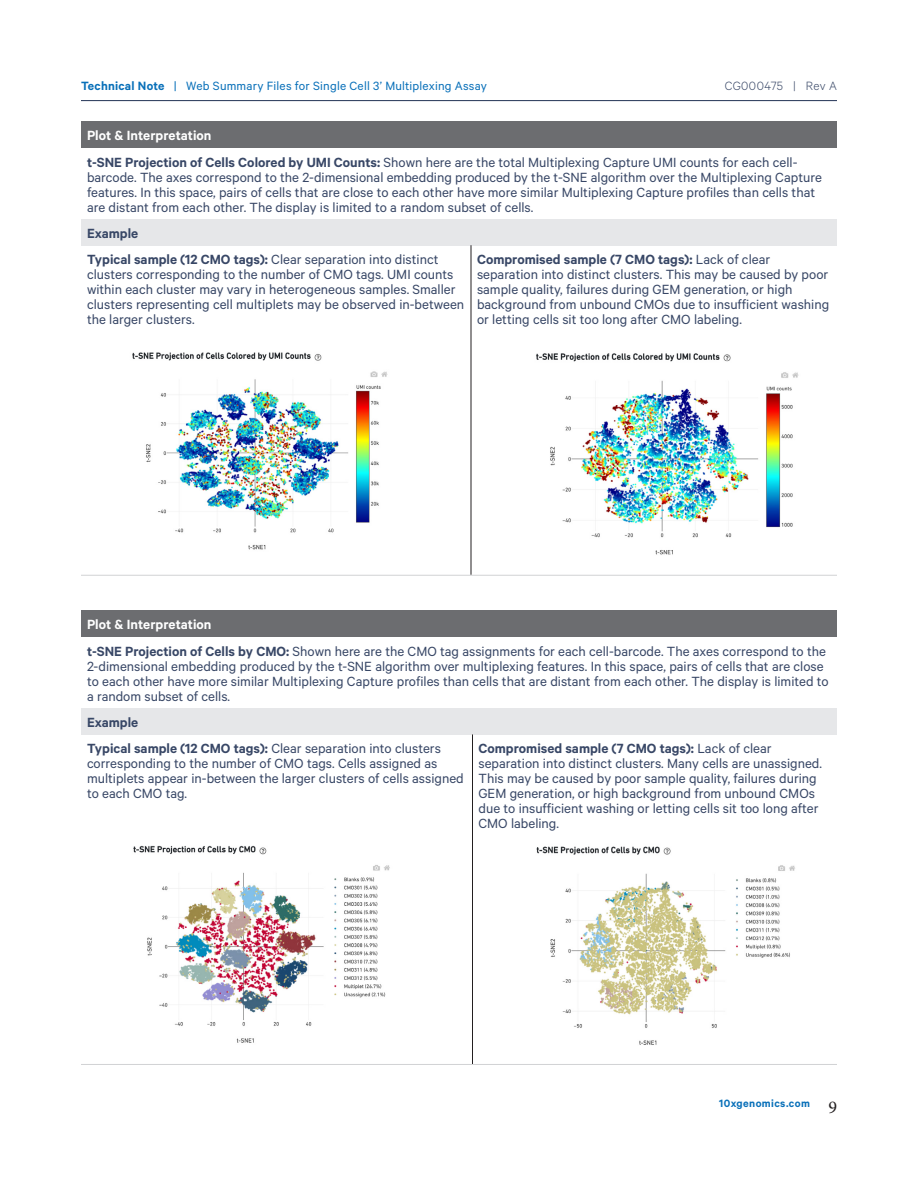
<style>
.page{position:relative;width:918px;height:1188px;background:#fff}
.page>*{position:absolute;margin:0;border:0;box-sizing:border-box;transform-origin:0 0}
.t1{font:18px "Minion Pro";color:#231f20}
.Table_Body{font:15px/15px "Calibre";color:#384766}
.Table_Header{font:600 15px "Calibre";color:#fff}
.Table_subheader{font:600 15px "Calibre";color:#384766}
.t2{font:13.5px "Calibre";letter-spacing:.015em;color:#0970b9}
.t3{font:300 13.5px "Calibre";letter-spacing:.025em;color:#384766}
.t4{font:600 12px "Calibre";letter-spacing:.035em;color:#0970b9}
.s1{font-weight:600}
</style>
<div class="page">
<hr style="left:81px;top:100px;width:756px;height:1px;background:#384766">
<div style="left:81px;top:122px;width:756px;height:26px;background:#6c6d70"></div>
<div style="left:81px;top:219px;width:756px;height:26px;background:#e6e7e9"></div>
<hr style="left:471px;top:245px;width:1px;height:330px;background:#231f20">
<hr style="left:81px;top:575px;width:390px;height:1px;background:#d1d2d4">
<hr style="left:471px;top:575px;width:366px;height:1px;background:#d1d2d4">
<div style="left:81px;top:611px;width:756px;height:26px;background:#6c6d70"></div>
<div style="left:81px;top:708px;width:756px;height:26px;background:#e6e7e9"></div>
<hr style="left:472px;top:734px;width:1px;height:330px;background:#231f20">
<hr style="left:81px;top:1064px;width:391px;height:1px;background:#d1d2d4">
<hr style="left:472px;top:1064px;width:365px;height:1px;background:#d1d2d4">
<img style="left:132px;top:352px;width:256px;height:198px">
<img style="left:536px;top:353px;width:263px;height:202px">
<img style="left:133px;top:845px;width:257px;height:198px">
<img style="left:536px;top:846px;width:259px;height:199px">
<p class="t2" style="left:81px;top:78px;width:408px"><span class="s1">Technical Note</span> | Web Summary Files for Single Cell 3’ Multiplexing Assay</p>
<p class="t3" style="left:725px;top:78px;width:114px">CG000475 | Rev A</p>
<p class="Table_Header" style="left:87px;top:127px;width:126px">Plot &amp; Interpretation</p>
<p class="Table_Body" style="left:87px;top:154px;width:736px"><span class="s1">t-SNE Projection of Cells Colored by UMI Counts:</span> Shown here are the total Multiplexing Capture UMI counts for each cell&shy;barcode. The axes correspond to the 2-dimensional embedding produced by the t-SNE algorithm over the Multiplexing Capture features. In this space, pairs of cells that are close to each other have more similar Multiplexing Capture profiles than cells that are distant from each other. The display is limited to a random subset of cells.</p>
<p class="Table_subheader" style="left:87px;top:224px;width:53px">Example</p>
<p class="Table_Body" style="left:87px;top:251px;width:379px"><span class="s1">Typical sample (12 CMO tags):</span> Clear separation into distinct clusters corresponding to the number of CMO tags. UMI counts within each cluster may vary in heterogeneous samples. Smaller clusters representing cell multiplets may be observed in-between the larger clusters.</p>
<p class="Table_Body" style="left:477px;top:251px;width:354px"><span class="s1">Compromised sample (7 CMO tags):</span> Lack of clear separation into distinct clusters. This may be caused by poor sample quality, failures during GEM generation, or high background from unbound CMOs due to insufficient washing or letting cells sit too long after CMO labeling.</p>
<p class="Table_Header" style="left:87px;top:616px;width:126px">Plot &amp; Interpretation</p>
<p class="Table_Body" style="left:87px;top:643px;width:743px"><span class="s1">t-SNE Projection of Cells by CMO:</span> Shown here are the CMO tag assignments for each cell-barcode. The axes correspond to the 2-dimensional embedding produced by the t-SNE algorithm over multiplexing features. In this space, pairs of cells that are close to each other have more similar Multiplexing Capture profiles than cells that are distant from each other. The display is limited to a random subset of cells.</p>
<p class="Table_subheader" style="left:87px;top:713px;width:53px">Example</p>
<p class="Table_Body" style="left:87px;top:741px;width:378px"><span class="s1">Typical sample (12 CMO tags):</span> Clear separation into clusters corresponding to the number of CMO tags. Cells assigned as multiplets appear in-between the larger clusters of cells assigned to each CMO tag.</p>
<p class="Table_Body" style="left:478px;top:741px;width:345px"><span class="s1">Compromised sample (7 CMO tags):</span> Lack of clear separation into distinct clusters. Many cells are unassigned.<br>This may be caused by poor sample quality, failures during GEM generation, or high background from unbound CMOs due to insufficient washing or letting cells sit too long after CMO labeling.</p>
<p class="t4" style="left:719px;top:1096px;width:92px">10xgenomics.com</p>
<p class="t1" style="left:828px;top:1095px;width:10px">9</p>
</div>
